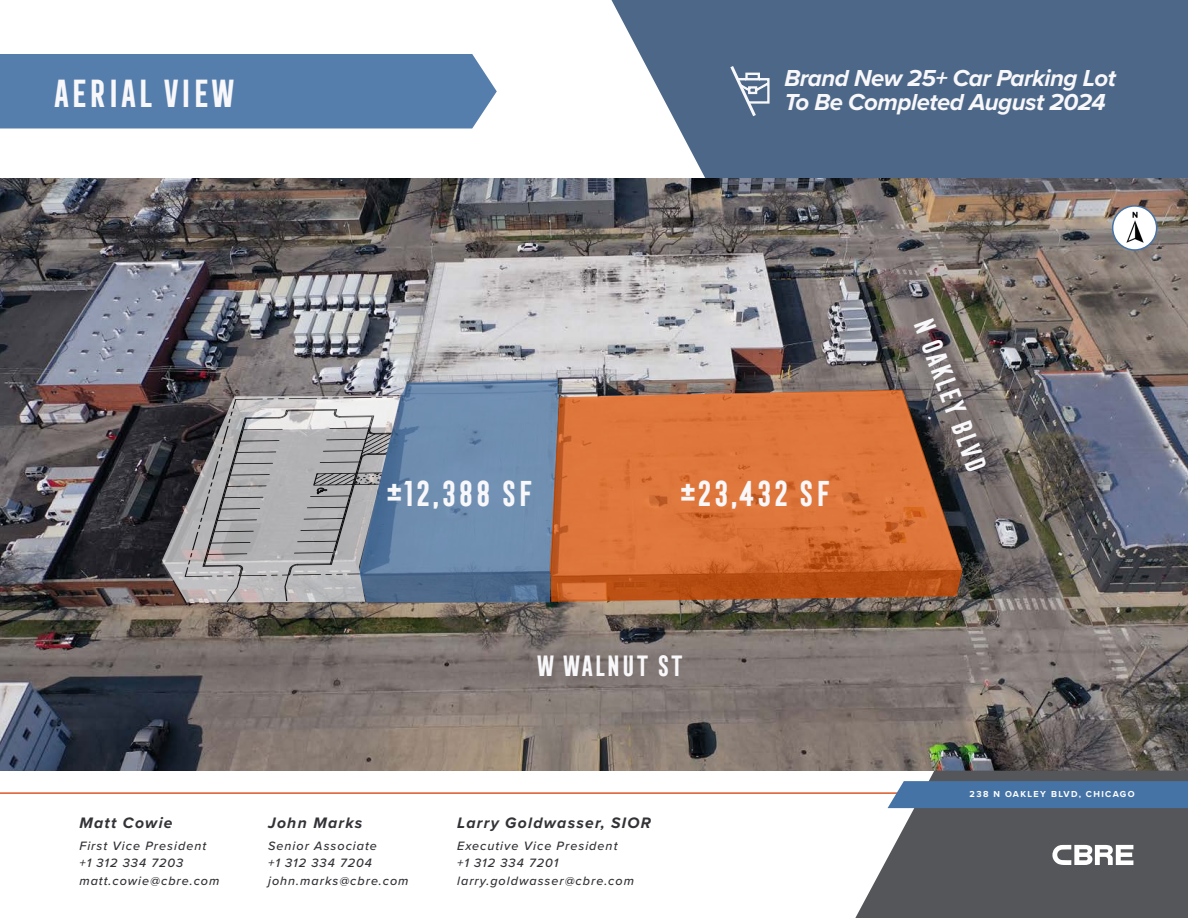
<style>
.page{position:relative;width:1188px;height:918px;background:#fff}
.page>*{position:absolute;margin:0;border:0;box-sizing:border-box;transform-origin:0 0}
.t1{font:700 36px "Frontage Condensed";letter-spacing:-.04em;color:#f8f7fa}
.t2{font:700 33px "Frontage Condensed";letter-spacing:-.04em;color:#f8f7fa}
.t3{font:700 27px "Frontage Condensed";letter-spacing:-.04em;color:#f8f7fa}
.t4{font:italic 700 24px "Proxima Nova";letter-spacing:-.02em;color:#f8f7fa}
.t5{font:italic 700 15.75px "Proxima Nova";letter-spacing:.08em;color:#323237}
.t6{font:italic 500 12.6px "Proxima Nova";letter-spacing:.08em;color:#323237}
.t7{font:700 9px "Proxima Nova";letter-spacing:.15em;color:#fff}
</style>
<div class="page">
<svg style="left:611px;top:0;width:577px;height:178px;background:#5a7390"></svg>
<div style="left:0;top:54px;width:497px;height:75px;background:#557eac"></div>
<img style="left:0;top:178px;width:1188px;height:593px">
<img style="left:1113px;top:206px;width:44px;height:44px;border-radius:22px">
<div style="left:1112px;top:205px;width:45px;height:46px;border:2px solid #4673a5;border-radius:50%"></div>
<svg style="left:560px;top:389px;width:403px;height:214px;background:#c96b36"></svg>
<svg style="left:358px;top:379px;width:202px;height:224px;background:#6e87a5"></svg>
<svg style="left:162px;top:396px;width:239px;height:207px;background:#494649"></svg>
<svg style="left:184px;top:396px;width:218px;height:206px;background:#9d9fa5"></svg>
<svg style="left:855px;top:771px;width:333px;height:147px;background:#696b6f"></svg>
<svg style="left:1052px;top:845px;width:81px;height:20px"></svg>
<svg style="left:728px;top:63px;width:42px;height:57px;background:#6e839d"></svg>
<hr style="left:0;top:792px;width:909px;height:2px;background:#dc582a">
<div style="left:888px;top:781px;width:300px;height:27px;background:#4673a5"></div>
<p class="t1" style="left:51px;top:73px;width:186px">AERIAL VIEW</p>
<p class="t4" style="left:784px;top:60px;width:333px">Brand New 25+ Car Parking Lot</p>
<p class="t4" style="left:784px;top:84px;width:323px">To Be Completed August 2024</p>
<p class="t2" style="left:384px;top:475px;width:151px">±12,388 SF</p>
<p class="t2" style="left:678px;top:475px;width:155px">±23,432 SF</p>
<p class="t3" style="left:535px;top:651px;width:150px">W WALNUT ST</p>
<p class="t5" style="left:79px;top:811px;width:95px">Matt Cowie</p>
<p class="t6" style="left:79px;top:836px;width:128px">First Vice President</p>
<p class="t6" style="left:79px;top:854px;width:105px">+1 312 334 7203</p>
<p class="t6" style="left:79px;top:871px;width:142px">matt.cowie@cbre.com</p>
<p class="t5" style="left:268px;top:811px;width:96px">John Marks</p>
<p class="t6" style="left:268px;top:836px;width:110px">Senior Associate</p>
<p class="t6" style="left:268px;top:854px;width:105px">+1 312 334 7204</p>
<p class="t6" style="left:268px;top:871px;width:142px">john.marks@cbre.com</p>
<p class="t5" style="left:457px;top:811px;width:195px">Larry Goldwasser, SIOR</p>
<p class="t6" style="left:457px;top:836px;width:162px">Executive Vice President</p>
<p class="t6" style="left:457px;top:854px;width:103px">+1 312 334 7201</p>
<p class="t6" style="left:457px;top:871px;width:178px">larry.goldwasser@cbre.com</p>
<p class="t3" style="left:936px;top:312px;width:165px;rotate:70deg">N OAKLEY BLVD</p>
<p class="t7" style="left:970px;top:787px;width:167px">238 N OAKLEY BLVD, CHICAGO</p>
</div>
